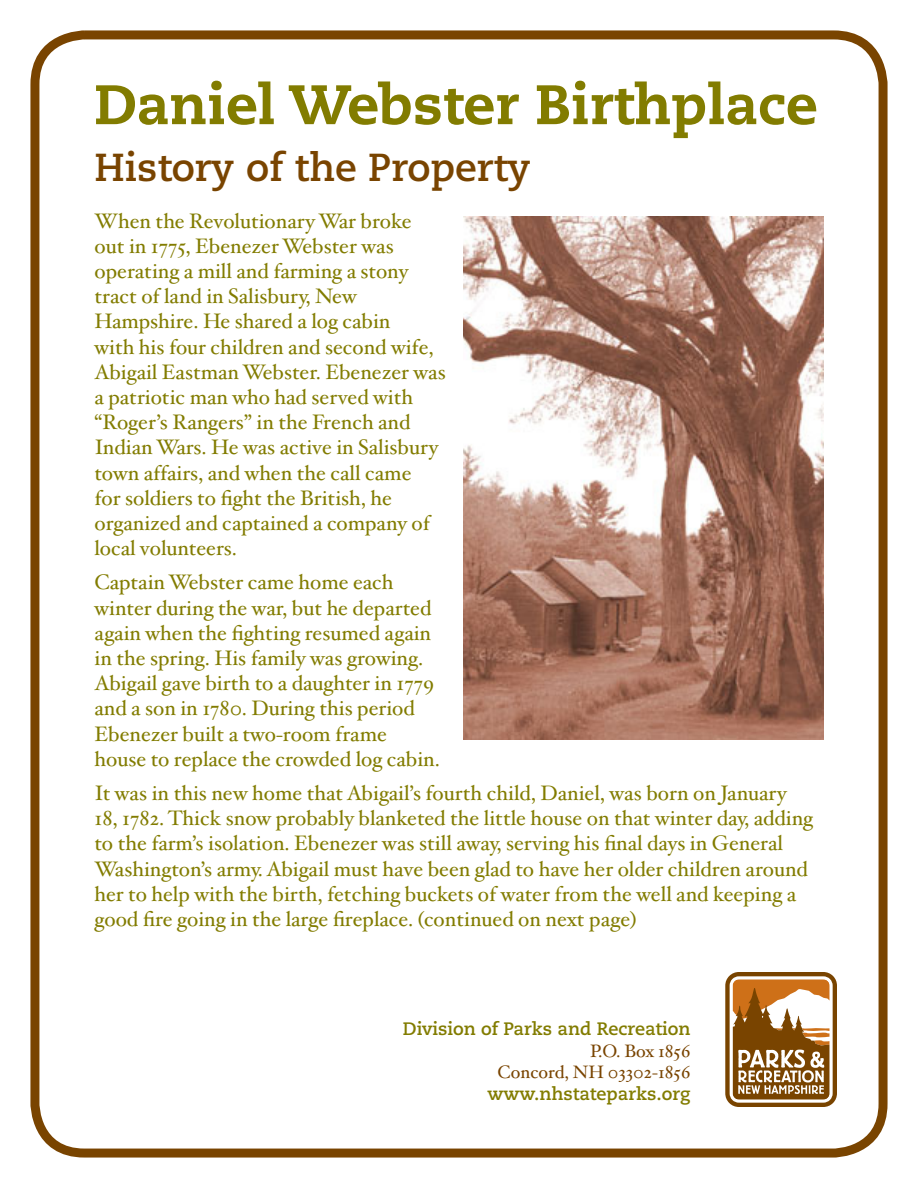
<style>
.page{position:relative;width:918px;height:1188px;background:#fff}
.page>*{position:absolute;margin:0;border:0;box-sizing:border-box;transform-origin:0 0}
.t1{font:800 55.5px "Caecilia LT";color:#827c00}
.t2{font:700 39px "Caecilia LT";color:#794400}
.t3{font:21px/25.2px "Hoefler Txt";color:#827c00}
.t4{font:700 18px "Caecilia LT";color:#827c00}
.t5{font:18px "Hoefler Txt";color:#794400}
</style>
<div class="page">
<div style="left:30px;top:30px;width:858px;height:1128px;border:9px solid #794400;border-radius:50px"></div>
<svg style="left:725px;top:972px;width:112px;height:135px"></svg>
<img style="left:463px;top:216px;width:361px;height:524px">
<p class="t1" style="left:94px;top:70px;width:725px">Daniel Webster Birthplace</p>
<p class="t2" style="left:94px;top:145px;width:438px">History of the Property</p>
<p class="t3" style="left:94px;top:208px;width:353px">When the Revolutionary War broke out in 1775, Ebenezer Webster was operating a mill and farming a stony tract of land in Salisbury, New Hampshire. He shared a log cabin<br>with his four children and second wife, Abigail Eastman Webster. Ebenezer was a patriotic man who had served with “Roger’s Rangers” in the French and Indian Wars. He was active in Salisbury town affairs, and when the call came<br>for soldiers to fight the British, he organized and captained a company of local volunteers.</p>
<p class="t3" style="left:94px;top:569px;width:347px">Captain Webster came home each winter during the war, but he departed again when the fighting resumed again in the spring. His family was growing.<br>Abigail gave birth to a daughter in 1779 and a son in 1780. During this period Ebenezer built a two-room frame house to replace the crowded log cabin.</p>
<p class="t3" style="left:94px;top:780px;width:720px">It was in this new home that Abigail’s fourth child, Daniel, was born on January 18, 1782. Thick snow probably blanketed the little house on that winter day, adding to the farm’s isolation. Ebenezer was still away, serving his final days in General Washington’s army. Abigail must have been glad to have her older children around her to help with the birth, fetching buckets of water from the well and keeping a good fire going in the large fireplace. (continued on next page)</p>
<p class="t4" style="left:403px;top:1018px;width:289px">Division of Parks and Recreation</p>
<p class="t5" style="left:590px;top:1039px;width:102px">P.O. Box 1856</p>
<p class="t5" style="left:498px;top:1061px;width:194px">Concord, NH 03302-1856</p>
<p class="t4" style="left:488px;top:1083px;width:204px">www.nhstateparks.org</p>
</div>
